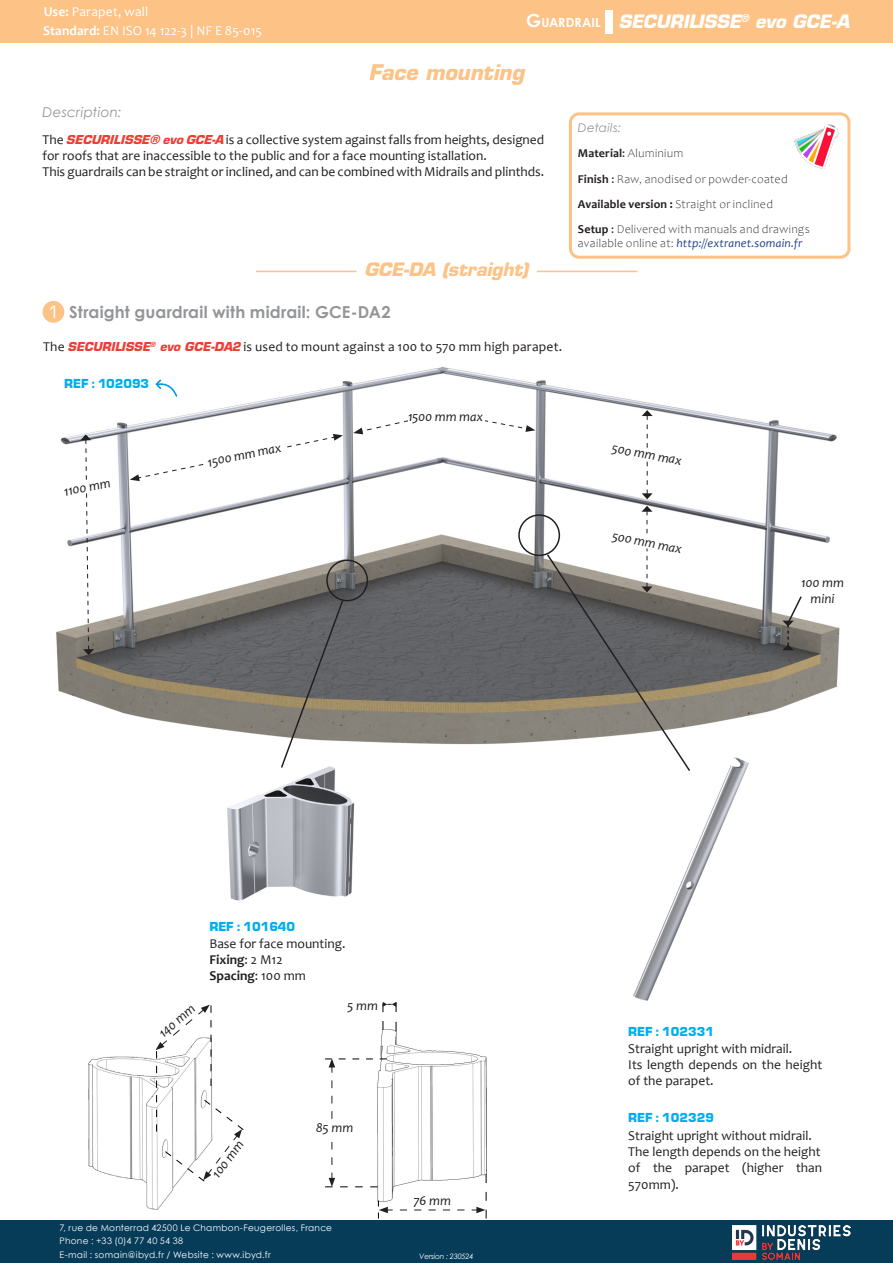
<style>
.page{position:relative;width:893px;height:1263px;background:#fff}
.page>*{position:absolute;margin:0;border:0;box-sizing:border-box;transform-origin:0 0}
.t1{font:italic 700 21px "Eurostile LT Std";letter-spacing:-.005em;color:#fcc286}
.t2{font:italic 700 18px "Eurostile LT Std";letter-spacing:-.01em;color:#fff}
.t3{font:italic 700 18px "Eurostile LT Std";letter-spacing:-.005em;color:#fcc286}
.t4{font:700 16.5px "Century Gothic";letter-spacing:.015em;color:#939598}
.t5{font:16.5px "Eurostile";color:#fff}
.t6{font:13.5px/16.2px "Candara";color:#231f20}
.t7{font:italic 13.5px/16.2px "Candara";color:#231f20;text-align:center}
.t8{font:13.5px/18.9px "Candara";letter-spacing:.01em;color:#fff}
.t9{font:900 13.5px "Eurostile Becker";color:#00aeef}
.t10{font:700 13.5px "Candara";color:#231f20}
.t11{font:italic 13.5px "Century Gothic";letter-spacing:.015em;color:#939598}
.t12{font:700 12.6px "Century Gothic";color:#fff}
.t13{font:300 12px/25.2px "Candara";letter-spacing:.02em;color:#231f20}
.t14{font:italic 12px "Candara";letter-spacing:.015em;color:#21428a}
.t15{font:italic 12px "Century Gothic";letter-spacing:.025em;color:#939598}
.t16{font:9px/13.5px "Century Gothic";letter-spacing:.03em;color:#fff}
.t17{font:italic 7.5px "Century Gothic";letter-spacing:-.025em;color:#fff}
.s1{font-weight:700}
.s2{font-size:18px}
.s3{font-family:"Eurostile";font-weight:900;font-style:italic;color:#ee3e34}
.s4{font-family:"Eurostile LT Std";font-weight:700;font-style:italic;font-size:12px;color:#ee3e34}
.s5{font-weight:400}
.s6{font-weight:300;font-style:normal;color:#231f20}
</style>
<div class="page">
<div style="left:0;top:0;width:893px;height:43px;background:#fcc286"></div>
<div style="left:605px;top:10px;width:7px;height:23px;background:#fff"></div>
<hr style="left:256px;top:271px;width:101px;height:1px;background:#fcc286">
<hr style="left:537px;top:271px;width:100px;height:1px;background:#fcc286">
<img style="left:56px;top:367px;width:784px;height:378px">
<svg style="left:601px;top:410px;width:92px;height:89px"></svg>
<svg style="left:57px;top:434px;width:60px;height:221px"></svg>
<svg style="left:353px;top:412px;width:182px;height:22px"></svg>
<svg style="left:782px;top:595px;width:21px;height:55px"></svg>
<img style="left:227px;top:769px;width:128px;height:132px">
<img style="left:88px;top:1056px;width:90px;height:154px">
<svg style="left:155px;top:1004px;width:89px;height:178px"></svg>
<img style="left:380px;top:1011px;width:107px;height:47px">
<svg style="left:325px;top:1058px;width:162px;height:160px"></svg>
<div style="left:308px;top:1121px;width:53px;height:13px;background:#fff"></div>
<svg style="left:383px;top:1002px;width:14px;height:29px"></svg>
<div style="left:43px;top:301px;width:21px;height:22px;background:#fcc286;border-radius:50%"></div>
<img style="left:633px;top:757px;width:116px;height:244px">
<div style="left:326px;top:559px;width:42px;height:42px;border:2px solid #231f20;border-radius:50%"></div>
<svg style="left:545px;top:506px;width:148px;height:267px"></svg>
<div style="left:518px;top:514px;width:42px;height:42px;border:2px solid #231f20;border-radius:50%"></div>
<svg style="left:280px;top:598px;width:65px;height:171px"></svg>
<svg style="left:130px;top:434px;width:213px;height:47px"></svg>
<div style="left:408px;top:411px;width:76px;height:11px;background:#fff"></div>
<svg style="left:155px;top:377px;width:24px;height:25px"></svg>
<div style="left:569px;top:112px;width:281px;height:147px;border:3px solid #fcc286;border-radius:9px"></div>
<img style="left:794px;top:124px;width:45px;height:45px">
<div style="left:0;top:1220px;width:893px;height:43px;background:#073c59"></div>
<img style="left:733px;top:1225px;width:117px;height:34px">
<p class="t8" style="left:43px;top:2px;width:220px"><span class="s1">Use:</span> Parapet, wall<br><span class="s1">Standard:</span> EN ISO 14 122-3 | NF E 85-015</p>
<p class="t11" style="left:43px;top:103px;width:81px">Description:</p>
<p class="t12" style="left:526px;top:13px;width:76px"><span class="s2">G</span>UARDRAIL</p>
<p class="t1" style="left:369px;top:60px;width:157px">Face mounting</p>
<h2 class="t2" style="left:618px;top:10px;width:232px">SECURILISSE<sup>®</sup> evo GCE-A</h2>
<p class="t6" style="left:43px;top:131px;width:503px">The <span class="s3">SECURILISSE® evo GCE-A</span> is a collective system against falls from heights, designed</p>
<p class="t6" style="left:43px;top:147px;width:446px">for roofs that are inaccessible to the public and for a face mounting istallation.</p>
<p class="t6" style="left:43px;top:164px;width:503px">This guardrails can be straight or inclined, and can be combined with Midrails and plinthds.</p>
<p class="t3" style="left:364px;top:259px;width:166px">GCE-DA (straight)</p>
<p class="t5" style="left:48px;top:302px;width:13px">1</p>
<p class="t4" style="left:69px;top:299px;width:323px">Straight guardrail with midrail: GCE-DA2</p>
<p class="t6" style="left:43px;top:339px;width:521px">The <span class="s4">SECURILISSE</span><sup>®</sup> <span class="s4">evo GCE-DA2</span> is used to mount against a 100 to 570 mm high parapet.</p>
<p class="t9" style="left:64px;top:376px;width:86px">REF : 102093</p>
<p class="t7" style="left:62px;top:483px;width:49px;rotate:-11deg">1100 mm</p>
<p class="t7" style="left:206px;top:454px;width:77px;rotate:-12deg">1500 mm max</p>
<p class="t7" style="left:408px;top:408px;width:77px">1500 mm max</p>
<p class="t15" style="left:578px;top:120px;width:45px">Details:</p>
<p class="t13" style="left:578px;top:141px;width:233px"><span class="s1">Material</span><span class="s5">:</span> Aluminium<br><span class="s1">Finish</span> <span class="s5">:</span> Raw, anodised or powder-coated <span class="s1">Available version :</span> Straight or inclined<br><span class="s1">Setup</span> <span class="s5">:</span> Delivered with manuals and drawings</p>
<p class="t14" style="left:578px;top:236px;width:226px"><span class="s6">available online at:</span> http://extranet.somain.fr</p>
<p class="t7" style="left:613px;top:440px;width:72px;rotate:10deg">500 mm max</p>
<p class="t7" style="left:614px;top:528px;width:72px;rotate:11deg">500 mm max</p>
<p class="t7" style="left:801px;top:574px;width:44px">100 mm mini</p>
<p class="t9" style="left:209px;top:919px;width:87px">REF : 101640</p>
<p class="t7" style="left:155px;top:1028px;width:44px;rotate:-40deg">140 mm</p>
<p class="t6" style="left:209px;top:935px;width:137px">Base for face mounting.</p>
<p class="t10" style="left:209px;top:951px;width:75px">Fixing<span class="s5">: 2 M12</span></p>
<p class="t10" style="left:209px;top:967px;width:98px">Spacing<span class="s5">: 100 mm</span></p>
<p class="t7" style="left:347px;top:997px;width:32px">5 mm</p>
<p class="t7" style="left:208px;top:1171px;width:45px;rotate:-53deg">100 mm</p>
<p class="t7" style="left:316px;top:1120px;width:39px">85 mm</p>
<p class="t16" style="left:60px;top:1221px;width:274px">7, rue de Monterrad 42500 Le Chambon-Feugerolles, France<br>Phone : +33 (0)4 77 40 54 38<br>E-mail : somain@ibyd.fr / Website : www.ibyd.fr</p>
<p class="t7" style="left:413px;top:1192px;width:39px">76 mm</p>
<p class="t17" style="left:419px;top:1250px;width:56px">Version : 230524</p>
<p class="t9" style="left:628px;top:1024px;width:87px">REF : 102331</p>
<p class="t6" style="left:628px;top:1040px;width:165px">Straight upright with midrail.</p>
<p class="t6" style="left:628px;top:1056px;width:195px">Its length depends on the height of the parapet.</p>
<p class="t9" style="left:628px;top:1110px;width:87px">REF : 102329</p>
<p class="t6" style="left:628px;top:1127px;width:185px">Straight upright without midrail.</p>
<p class="t6" style="left:628px;top:1143px;width:194px">The length depends on the height</p>
<p class="t6" style="left:628px;top:1160px;width:195px">of the parapet (higher than<br>570mm).</p>
</div>
